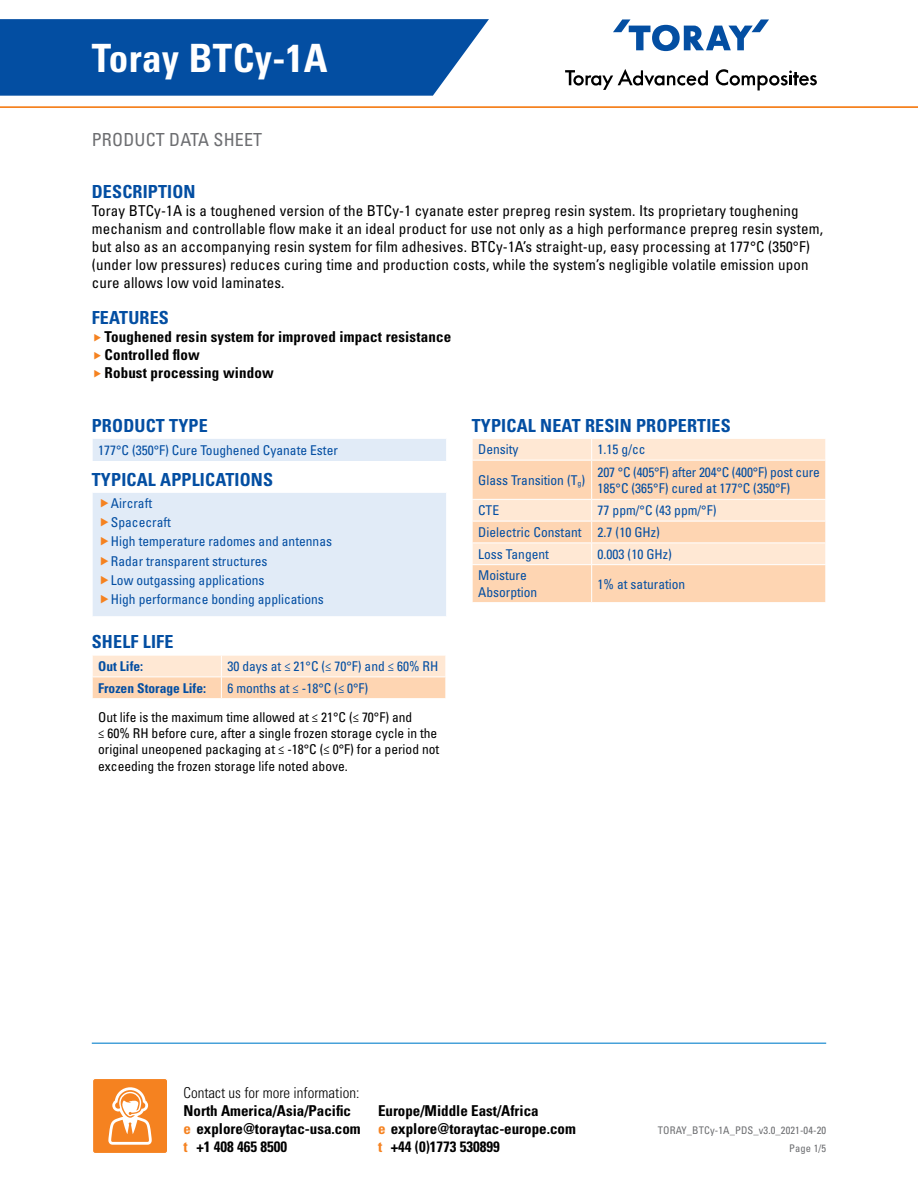
<style>
.page{position:relative;width:918px;height:1188px;background:#fff}
.page>*{position:absolute;margin:0;border:0;box-sizing:border-box;transform-origin:0 0}
.t1{font:700 condensed 39px "Univers LT Std";letter-spacing:.01em;color:#fff}
.t2{font:700 condensed 18px "Univers LT Std";letter-spacing:.01em;color:#034ea2}
.t3{font:condensed 18px "Univers LT Std";letter-spacing:.01em;color:#6d6e71}
.t4{font:condensed 15px/18px "Univers LT Std";letter-spacing:.01em;color:#000}
.t5{font:700 condensed 15px/18px "Univers LT Std";color:#000}
.t6{font:300 condensed 15px "Univers LT Std";color:#000}
.t7{font:condensed 13.5px/19.2px "Univers LT Std";color:#034ea2}
.t8{font:condensed 13.5px/16.2px "Univers LT Std";color:#000}
.t9{font:700 condensed 13.5px "Univers LT Std";color:#034ea2}
.t10{font:condensed 10.5px "Univers LT Std";letter-spacing:.01em;color:#6d6e71}
.s1{color:#f58220}
</style>
<div class="page">
<hr style="left:92px;top:1042px;width:734px;height:2px;background:#47a1d9">
<svg style="left:0;top:19px;width:489px;height:77px;background:#1258a7"></svg>
<hr style="left:0;top:106px;width:918px;height:2px;background:#f58220">
<svg style="left:613px;top:19px;width:156px;height:32px"></svg>
<svg style="left:565px;top:69px;width:143px;height:21px"></svg>
<svg style="left:716px;top:69px;width:101px;height:21px"></svg>
<svg style="left:93px;top:1079px;width:74px;height:74px;background:#f69746"></svg>
<div style="left:92px;top:438px;width:355px;height:24px;background:#e1ebf7"></div>
<hr style="left:92px;top:438px;width:355px;height:1px;background:#fff">
<svg style="left:92px;top:439px;width:1px;height:22px"></svg>
<svg style="left:446px;top:439px;width:1px;height:22px"></svg>
<hr style="left:92px;top:461px;width:355px;height:1px;background:#fff">
<div style="left:92px;top:492px;width:355px;height:125px;background:#e1ebf7"></div>
<hr style="left:92px;top:492px;width:355px;height:1px;background:#fff">
<hr style="left:92px;top:493px;width:1px;height:123px;background:#fff">
<hr style="left:446px;top:493px;width:1px;height:123px;background:#fff">
<hr style="left:92px;top:616px;width:355px;height:1px;background:#fff">
<svg style="left:92px;top:655px;width:354px;height:43px;background:#fee0c6"></svg>
<div style="left:473px;top:439px;width:352px;height:21px;background:#ffe8d4"></div>
<svg style="left:473px;top:461px;width:352px;height:141px;background:#fedbbc"></svg>
<svg style="left:472px;top:439px;width:1px;height:21px"></svg>
<svg style="left:591px;top:439px;width:1px;height:21px"></svg>
<svg style="left:825px;top:439px;width:1px;height:21px"></svg>
<hr style="left:591px;top:461px;width:1px;height:38px;background:#fff">
<hr style="left:472px;top:499px;width:120px;height:1px;background:#fff">
<hr style="left:472px;top:521px;width:120px;height:1px;background:#fff">
<hr style="left:472px;top:543px;width:120px;height:1px;background:#fff">
<svg style="left:472px;top:500px;width:1px;height:64px"></svg>
<svg style="left:591px;top:500px;width:1px;height:64px"></svg>
<svg style="left:825px;top:500px;width:1px;height:64px"></svg>
<hr style="left:472px;top:564px;width:120px;height:1px;background:#fff">
<hr style="left:591px;top:565px;width:1px;height:37px;background:#fff">
<hr style="left:592px;top:499px;width:234px;height:1px;background:#fff">
<hr style="left:592px;top:521px;width:234px;height:1px;background:#fff">
<hr style="left:592px;top:543px;width:234px;height:1px;background:#fff">
<hr style="left:592px;top:564px;width:234px;height:1px;background:#fff">
<h1 class="t1" style="left:92px;top:34px;width:237px">Toray BTCy-1A</h1>
<h2 class="t3" style="left:92px;top:128px;width:172px">PRODUCT DATA SHEET</h2>
<h2 class="t2" style="left:92px;top:181px;width:105px">DESCRIPTION</h2>
<p class="t4" style="left:92px;top:201px;width:733px">Toray BTCy-1A is a toughened version of the BTCy-1 cyanate ester prepreg resin system. Its proprietary toughening mechanism and controllable flow make it an ideal product for use not only as a high performance prepreg resin system, but also as an accompanying resin system for film adhesives. BTCy-1A’s straight-up, easy processing at 177°C (350°F) (under low pressures) reduces curing time and production costs, while the system’s negligible volatile emission upon cure allows low void laminates.</p>
<h2 class="t2" style="left:92px;top:307px;width:79px">FEATURES</h2>
<p class="t5" style="left:105px;top:328px;width:348px">Toughened resin system for improved impact resistance<br>Controlled flow<br>Robust processing window</p>
<h2 class="t2" style="left:92px;top:415px;width:118px">PRODUCT TYPE</h2>
<p class="t7" style="left:98px;top:440px;width:241px">177°C (350°F) Cure Toughened Cyanate Ester</p>
<h2 class="t2" style="left:92px;top:469px;width:183px">TYPICAL APPLICATIONS</h2>
<p class="t7" style="left:111px;top:494px;width:223px">Aircraft<br>Spacecraft<br>High temperature radomes and antennas<br>Radar transparent structures<br>Low outgassing applications<br>High performance bonding applications</p>
<h2 class="t2" style="left:92px;top:631px;width:83px">SHELF LIFE</h2>
<p class="t9" style="left:98px;top:658px;width:46px">Out Life:</p>
<p class="t7" style="left:227px;top:656px;width:212px">30 days at ≤ 21°C (≤ 70°F) and ≤ 60% RH</p>
<p class="t9" style="left:98px;top:680px;width:109px">Frozen Storage Life:</p>
<p class="t7" style="left:227px;top:678px;width:143px">6 months at ≤ -18°C (≤ 0°F)</p>
<p class="t8" style="left:98px;top:709px;width:343px">Out life is the maximum time allowed at ≤ 21°C (≤ 70°F) and<br>≤ 60% RH before cure, after a single frozen storage cycle in the original uneopened packaging at ≤ -18°C (≤ 0°F) for a period not exceeding the frozen storage life noted above.</p>
<h2 class="t2" style="left:472px;top:415px;width:261px">TYPICAL NEAT RESIN PROPERTIES</h2>
<p class="t7" style="left:478px;top:440px;width:42px">Density</p>
<p class="t7" style="left:598px;top:440px;width:49px">1.15 g/cc</p>
<p class="t7" style="left:478px;top:470px;width:109px">Glass Transition (T<sub>g</sub>)</p>
<p class="t7" style="left:598px;top:463px;width:224px;line-height:16.2px">207 °C (405°F) after 204°C (400°F) post cure<br>185°C (365°F) cured at 177°C (350°F)</p>
<p class="t7" style="left:478px;top:501px;width:23px">CTE</p>
<p class="t7" style="left:478px;top:499px;width:240px;line-height:21.8px;text-indent:120px">77 ppm/°C (43 ppm/°F)<br>Dielectric Constant 2.7 (10 GHz)<br>Loss Tangent</p>
<p class="t7" style="left:598px;top:544px;width:76px">0.003 (10 GHz)</p>
<p class="t7" style="left:478px;top:567px;width:61px;line-height:16.2px">Moisture<br>Absorption</p>
<p class="t7" style="left:598px;top:574px;width:89px">1% at saturation</p>
<p class="t6" style="left:184px;top:1084px;width:177px">Contact us for more information:</p>
<p class="t5" style="left:184px;top:1102px;width:179px">North America/Asia/Pacific <span class="s1">e</span> explore@toraytac-usa.com <span class="s1">t</span> +1 408 465 8500</p>
<p class="t5" style="left:378px;top:1102px;width:199px">Europe/Middle East/Africa<br><span class="s1">e</span> explore@toraytac-europe.com <span class="s1">t</span> +44 (0)1773 530899</p>
<p class="t10" style="left:658px;top:1124px;width:170px">TORAY_BTCy-1A_PDS_v3.0_2021-04-20</p>
<p class="t10" style="left:789px;top:1142px;width:38px">Page 1/5</p>
</div>
